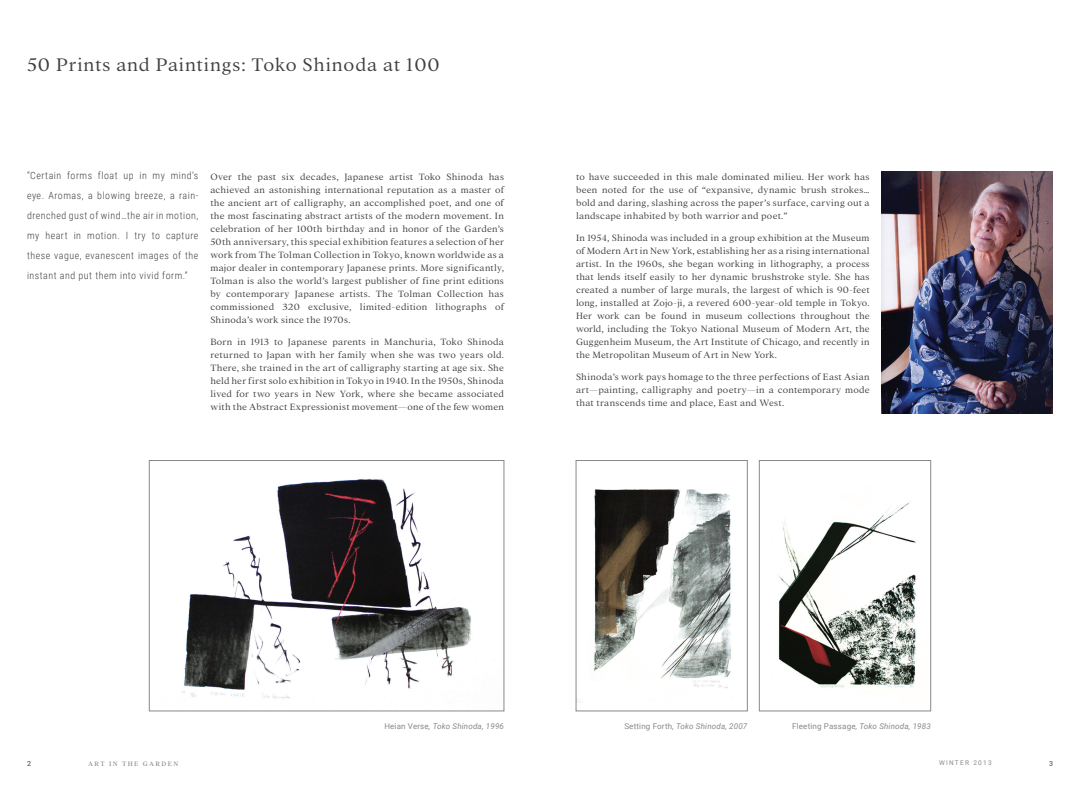
<style>
.page{position:relative;width:1080px;height:792px;background:#fff}
.page>*{position:absolute;margin:0;border:0;box-sizing:border-box;transform-origin:0 0}
.Title-E{font:300 20px "Addington CF";letter-spacing:.04em;color:#424042}
.Body-E{font:300 10px/13px "Addington CF";letter-spacing:.02em;color:#424042;text-align:justify}
.t1{font:300 10px/20px "Roboto Condensed";letter-spacing:.05em;color:#424042;text-align:justify}
.Photo_Caption{font:italic 8px "Roboto";letter-spacing:.02em;color:#8c8789}
.t2{font:7px "Addington CF";letter-spacing:.2em;color:#8c8789}
.t3{font:7px "Roboto";color:#424042}
.t4{font:6.5px "Roboto";letter-spacing:.2em;color:#8c8789}
.s1{font-style:normal}
</style>
<div class="page">
<img style="left:882px;top:172px;width:171px;height:242px">
<img style="left:778px;top:502px;width:138px;height:186px">
<div style="left:759px;top:460px;width:172px;height:251px;border:1px solid #8c8789"></div>
<img style="left:578px;top:489px;width:153px;height:214px">
<div style="left:576px;top:460px;width:171px;height:251px;border:1px solid #8c8789"></div>
<img style="left:182px;top:479px;width:289px;height:220px">
<div style="left:149px;top:460px;width:355px;height:251px;border:1px solid #8c8789"></div>
<p class="Title-E" style="left:27px;top:54px;width:414px">50 Prints and Paintings: Toko Shinoda at 100</p>
<p class="t1" style="left:27px;top:165px;width:173px">“Certain forms float up in my mind’s eye. Aromas, a blowing breeze, a rain&shy;drenched gust of wind…the air in motion, my heart in motion. I try to capture these vague, evanescent images of the instant and put them into vivid form.”</p>
<p class="Body-E" style="left:576px;top:170px;width:295px">to have succeeded in this male dominated milieu. Her work has been noted for the use of “expansive, dynamic brush strokes… bold and daring, slashing across the paper’s surface, carving out a landscape inhabited by both warrior and poet.”</p>
<p class="Body-E" style="left:210px;top:170px;width:295px">Over the past six decades, Japanese artist Toko Shinoda has achieved an astonishing international reputation as a master of the ancient art of calligraphy, an accomplished poet, and one of the most fascinating abstract artists of the modern movement. In celebration of her 100th birthday and in honor of the Garden’s 50th anniversary, this special exhibition features a selection of her work from The Tolman Collection in Tokyo, known worldwide as a major dealer in contemporary Japanese prints. More significantly, Tolman is also the world’s largest publisher of fine print editions by contemporary Japanese artists. The Tolman Collection has commissioned 320 exclusive, limited-edition lithographs of Shinoda’s work since the 1970s.</p>
<p class="Body-E" style="left:210px;top:335px;width:295px">Born in 1913 to Japanese parents in Manchuria, Toko Shinoda returned to Japan with her family when she was two years old.<br>There, she trained in the art of calligraphy starting at age six. She held her first solo exhibition in Tokyo in 1940. In the 1950s, Shinoda lived for two years in New York, where she became associated with the Abstract Expressionist movement—one of the few women</p>
<p class="Body-E" style="left:576px;top:231px;width:295px">In 1954, Shinoda was included in a group exhibition at the Museum of Modern Art in New York, establishing her as a rising international artist. In the 1960s, she began working in lithography, a process that lends itself easily to her dynamic brushstroke style. She has created a number of large murals, the largest of which is 90-feet long, installed at Zojo-ji, a revered 600-year-old temple in Tokyo.<br>Her work can be found in museum collections throughout the world, including the Tokyo National Museum of Modern Art, the Guggenheim Museum, the Art Institute of Chicago, and recently in the Metropolitan Museum of Art in New York.</p>
<p class="Body-E" style="left:576px;top:370px;width:295px">Shinoda’s work pays homage to the three perfections of East Asian art—painting, calligraphy and poetry—in a contemporary mode that transcends time and place, East and West.</p>
<p class="Photo_Caption" style="left:384px;top:720px;width:121px"><span class="s1">Heian Verse</span>, Toko Shinoda, 1996</p>
<p class="Photo_Caption" style="left:624px;top:720px;width:124px"><span class="s1">Setting Forth</span>, Toko Shinoda, 2007</p>
<p class="Photo_Caption" style="left:792px;top:720px;width:140px"><span class="s1">Fleeting Passage</span>, Toko Shinoda, 1983</p>
<p class="t3" style="left:27px;top:758px;width:5px">2</p>
<p class="t2" style="left:88px;top:760px;width:92px">ART IN THE GARDEN</p>
<p class="t4" style="left:939px;top:758px;width:54px">WINTER 2013</p>
<p class="t3" style="left:1049px;top:758px;width:5px">3</p>
</div>
